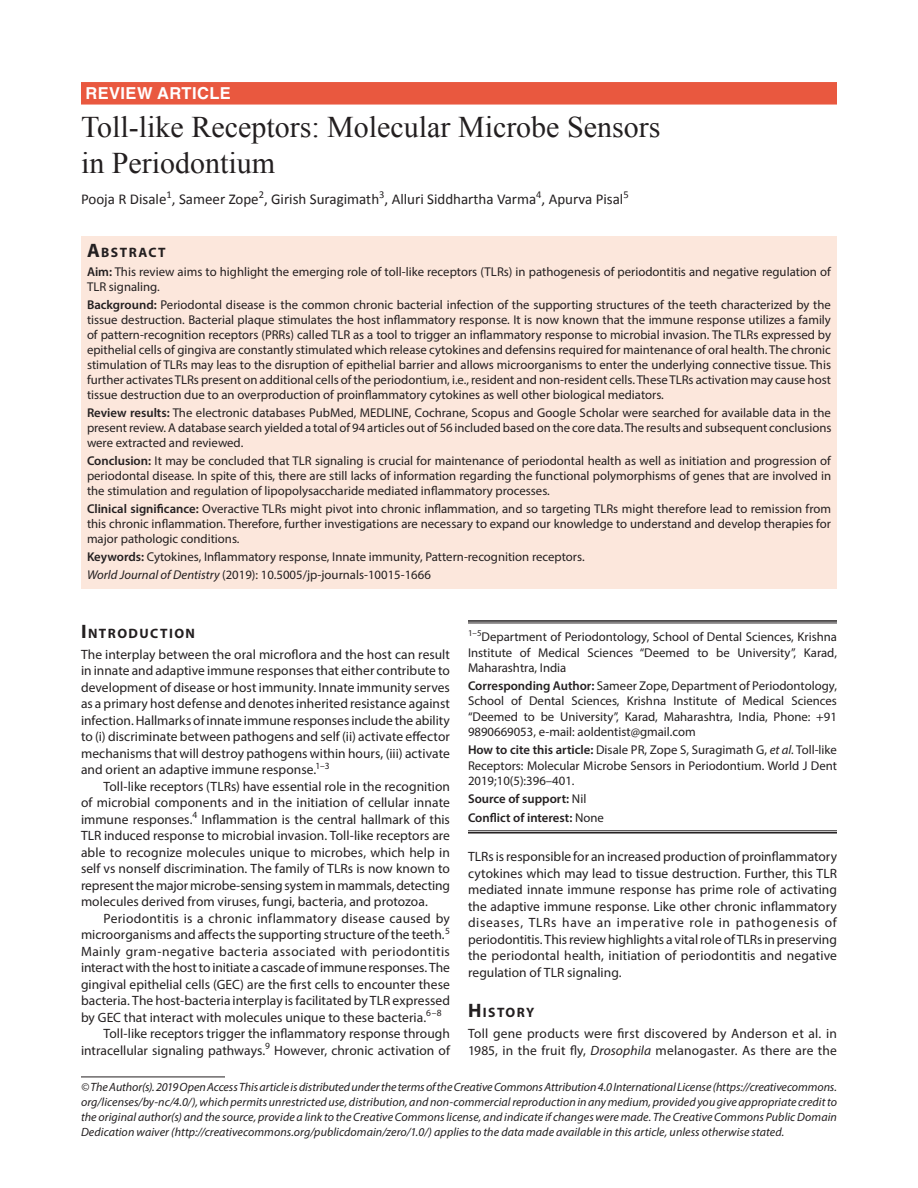
<style>
.page{position:relative;width:918px;height:1188px;background:#fff}
.page>*{position:absolute;margin:0;border:0;box-sizing:border-box;transform-origin:0 0}
.AT{font:30px/36px "Times New Roman";color:#231f20}
.WJOUD-ART{font:700 16.5px "Helvetica LT Std";letter-spacing:.025em;color:#fff}
.AU{font:15px "Calibri";color:#231f20}
.AB{font:700 13.65px "Myriad Pro";letter-spacing:.105em;color:#231f20}
.Para{font:13.5px/16.5px "Myriad Pro";letter-spacing:.005em;color:#231f20;text-align:justify}
.Para-first{font:13.5px/16.5px "Myriad Pro";letter-spacing:.01em;color:#231f20;text-align:justify}
.KW{font:12.75px/15px "Myriad Pro";color:#231f20;text-align:justify}
.Cor-Para{font:12.75px/15.3px "Myriad Pro";color:#231f20;text-align:justify}
.AF-first{font:12.75px/15.3px "Myriad Pro";color:#231f20;text-align:justify}
.JT_DOI{font:12.75px "Myriad Pro";color:#231f20}
.Aff-foot-last{font:600 12.75px "Myriad Pro";color:#231f20}
.Aff-foot{font:600 12.75px "Myriad Pro";color:#231f20}
.Footnote_Text{font:italic 12px/15px "Myriad Pro";letter-spacing:.005em;color:#231f20;text-align:justify}
.s1{font-size:19.5px}
.s2{font-weight:600}
.s3{font-style:italic}
.s4{font-weight:400}
</style>
<div class="page">
<div style="left:81px;top:82px;width:756px;height:23px;background:#e9583f"></div>
<div style="left:81px;top:236px;width:756px;height:26px;background:#fce7dc"></div>
<div style="left:81px;top:261px;width:756px;height:39px;background:#fce7dc"></div>
<div style="left:81px;top:294px;width:756px;height:114px;background:#fce7dc"></div>
<div style="left:81px;top:402px;width:756px;height:54px;background:#fce7dc"></div>
<div style="left:81px;top:450px;width:756px;height:54px;background:#fce7dc"></div>
<div style="left:81px;top:498px;width:756px;height:54px;background:#fce7dc"></div>
<div style="left:81px;top:546px;width:756px;height:24px;background:#fce7dc"></div>
<div style="left:81px;top:564px;width:756px;height:24px;background:#fce7dc"></div>
<hr style="left:468px;top:620px;width:369px;height:2px;background:#231f20">
<hr style="left:468px;top:623px;width:369px;height:1px;background:#231f20">
<hr style="left:468px;top:831px;width:369px;height:1px;background:#231f20">
<hr style="left:468px;top:832px;width:369px;height:2px;background:#231f20">
<hr style="left:81px;top:1077px;width:144px;height:1px;background:#231f20">
<p class="WJOUD-ART" style="left:86px;top:83px;width:147px">REVIEW ARTICLE</p>
<p class="AT" style="left:81px;top:108px;width:581px">Toll-like Receptors: Molecular Microbe Sensors in Periodontium</p>
<p class="AU" style="left:81px;top:190px;width:549px">Pooja R Disale<sup>1</sup>, Sameer Zope<sup>2</sup>, Girish Suragimath<sup>3</sup>, Alluri Siddhartha Varma<sup>4</sup>, Apurva Pisal<sup>5</sup></p>
<p class="AB" style="left:87px;top:243px;width:80px"><span class="s1">A</span>BSTRACT</p>
<p class="KW" style="left:87px;top:264px;width:745px"><span class="s2">Aim:</span> This review aims to highlight the emerging role of toll-like receptors (TLRs) in pathogenesis of periodontitis and negative regulation of<br>TLR signaling.</p>
<p class="KW" style="left:87px;top:297px;width:746px"><span class="s2">Background:</span> Periodontal disease is the common chronic bacterial infection of the supporting structures of the teeth characterized by the tissue destruction. Bacterial plaque stimulates the host inflammatory response. It is now known that the immune response utilizes a family of pattern-recognition receptors (PRRs) called TLR as a tool to trigger an inflammatory response to microbial invasion. The TLRs expressed by epithelial cells of gingiva are constantly stimulated which release cytokines and defensins required for maintenance of oral health. The chronic stimulation of TLRs may leas to the disruption of epithelial barrier and allows microorganisms to enter the underlying connective tissue. This further activates TLRs present on additional cells of the periodontium, i.e., resident and non-resident cells. These TLRs activation may cause host tissue destruction due to an overproduction of proinflammatory cytokines as well other biological mediators.</p>
<p class="KW" style="left:87px;top:405px;width:746px"><span class="s2">Review results:</span> The electronic databases PubMed, MEDLINE, Cochrane, Scopus and Google Scholar were searched for available data in the present review. A database search yielded a total of 94 articles out of 56 included based on the core data. The results and subsequent conclusions were extracted and reviewed.</p>
<p class="KW" style="left:87px;top:453px;width:746px"><span class="s2">Conclusion:</span> It may be concluded that TLR signaling is crucial for maintenance of periodontal health as well as initiation and progression of periodontal disease. In spite of this, there are still lacks of information regarding the functional polymorphisms of genes that are involved in the stimulation and regulation of lipopolysaccharide mediated inflammatory processes.</p>
<p class="KW" style="left:87px;top:501px;width:746px"><span class="s2">Clinical significance:</span> Overactive TLRs might pivot into chronic inflammation, and so targeting TLRs might therefore lead to remission from this chronic inflammation. Therefore, further investigations are necessary to expand our knowledge to understand and develop therapies for major pathologic conditions.</p>
<p class="KW" style="left:87px;top:549px;width:499px"><span class="s2">Keywords:</span> Cytokines, Inflammatory response, Innate immunity, Pattern-recognition receptors.</p>
<p class="JT_DOI" style="left:87px;top:567px;width:345px"><span class="s3">World Journal of Dentistry</span> (2019): 10.5005/jp-journals-10015-1666</p>
<h1 class="AB" style="left:81px;top:624px;width:116px"><span class="s1">I</span>NTRODUCTION</h1>
<p class="Para-first" style="left:81px;top:646px;width:371px">The interplay between the oral microflora and the host can result in innate and adaptive immune responses that either contribute to development of disease or host immunity. Innate immunity serves as a primary host defense and denotes inherited resistance against infection. Hallmarks of innate immune responses include the ability to (i) discriminate between pathogens and self (ii) activate effector mechanisms that will destroy pathogens within hours, (iii) activate and orient an adaptive immune response.<sup>1–3</sup></p>
<p class="Para" style="left:81px;top:778px;width:371px;text-indent:22px">Toll-like receptors (TLRs) have essential role in the recognition of microbial components and in the initiation of cellular innate immune responses.<sup>4</sup> Inflammation is the central hallmark of this TLR induced response to microbial invasion. Toll-like receptors are able to recognize molecules unique to microbes, which help in self vs nonself discrimination. The family of TLRs is now known to represent the major microbe-sensing system in mammals, detecting molecules derived from viruses, fungi, bacteria, and protozoa.</p>
<p class="Para" style="left:81px;top:910px;width:371px;text-indent:22px">Periodontitis is a chronic inflammatory disease caused by microorganisms and affects the supporting structure of the teeth.<sup>5<br></sup>Mainly gram-negative bacteria associated with periodontitis interact with the host to initiate a cascade of immune responses. The gingival epithelial cells (GEC) are the first cells to encounter these bacteria. The host-bacteria interplay is facilitated by TLR expressed by GEC that interact with molecules unique to these bacteria.<sup>6–8</sup></p>
<p class="Para" style="left:81px;top:1025px;width:371px;text-align:right">Toll-like receptors trigger the inflammatory response through intracellular signaling pathways.<sup>9</sup> However, chronic activation of</p>
<p class="AF-first" style="left:468px;top:629px;width:371px"><sup>1–5</sup>Department of Periodontology, School of Dental Sciences, Krishna Institute of Medical Sciences “Deemed to be University”, Karad, Maharashtra, India</p>
<p class="Cor-Para" style="left:468px;top:678px;width:371px"><span class="s2">Corresponding Author:</span> Sameer Zope, Department of Periodontology, School of Dental Sciences, Krishna Institute of Medical Sciences “Deemed to be University”, Karad, Maharashtra, India, Phone: +91<br>9890669053, e-mail: aoldentist@gmail.com</p>
<p class="Cor-Para" style="left:468px;top:742px;width:371px"><span class="s2">How to cite this article:</span> Disale PR, Zope S, Suragimath G, <span class="s3">et al.</span> Toll-like Receptors: Molecular Microbe Sensors in Periodontium. World J Dent 2019;10(5):396–401.</p>
<p class="Aff-foot" style="left:468px;top:791px;width:120px">Source of support: <span class="s4">Nil</span></p>
<p class="Aff-foot-last" style="left:468px;top:809px;width:137px">Conflict of interest: <span class="s4">None</span></p>
<p class="Para" style="left:468px;top:848px;width:371px">TLRs is responsible for an increased production of proinflammatory cytokines which may lead to tissue destruction. Further, this TLR mediated innate immune response has prime role of activating the adaptive immune response. Like other chronic inflammatory diseases, TLRs have an imperative role in pathogenesis of periodontitis. This review highlights a vital role of TLRs in preserving the periodontal health, initiation of periodontitis and negative regulation of TLR signaling.</p>
<h1 class="AB" style="left:468px;top:1004px;width:68px"><span class="s1">H</span>ISTORY</h1>
<p class="Para-first" style="left:468px;top:1025px;width:371px">Toll gene products were first discovered by Anderson et al. in<br>1985, in the fruit fly, <span class="s3">Drosophila</span> melanogaster. As there are the</p>
<p class="Footnote_Text" style="left:81px;top:1079px;width:758px">© The Author(s). 2019 Open Access This article is distributed under the terms of the Creative Commons Attribution 4.0 International License (https://creativecommons. org/licenses/by-nc/4.0/), which permits unrestricted use, distribution, and non-commercial reproduction in any medium, provided you give appropriate credit to the original author(s) and the source, provide a link to the Creative Commons license, and indicate if changes were made. The Creative Commons Public Domain Dedication waiver (http://creativecommons.org/publicdomain/zero/1.0/) applies to the data made available in this article, unless otherwise stated.</p>
</div>
